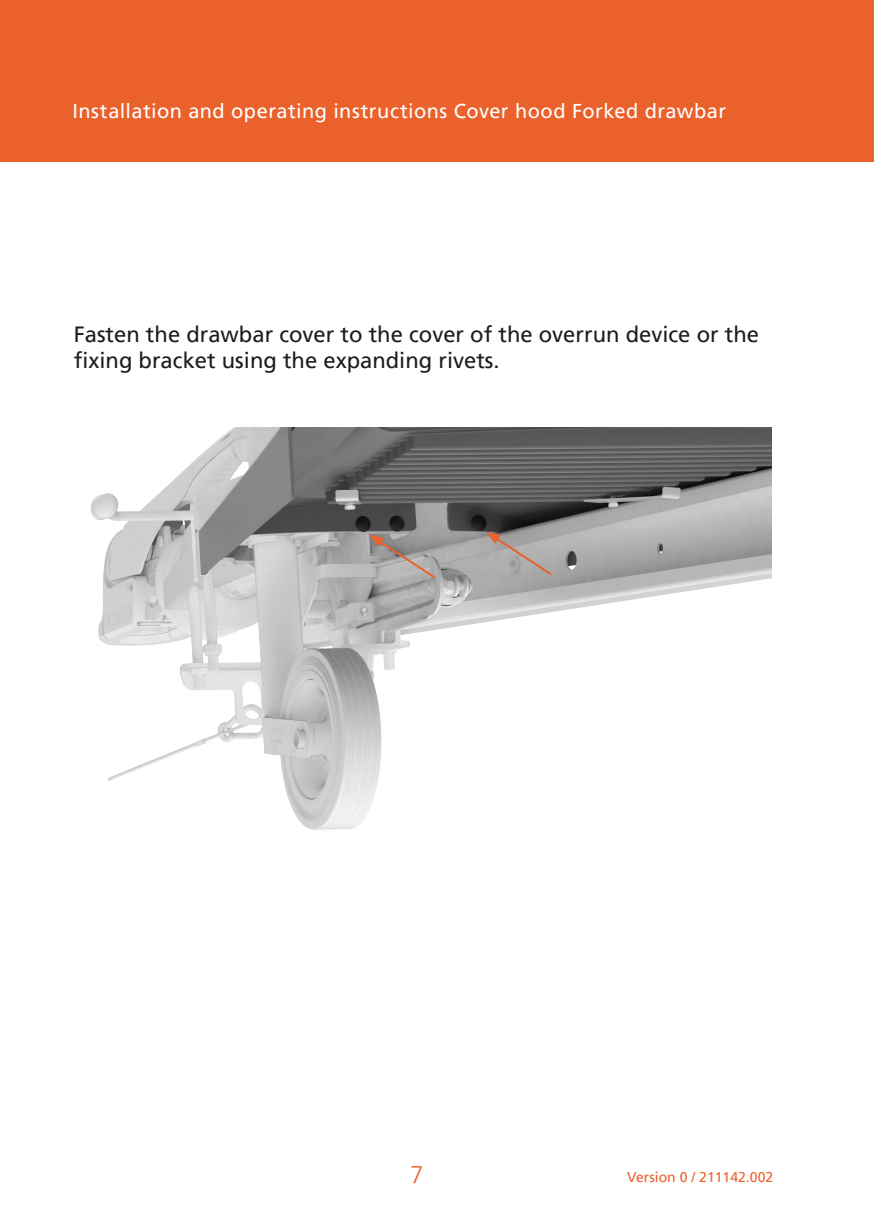
<style>
.page{position:relative;width:874px;height:1225px;background:#fff}
.page>*{position:absolute;margin:0;border:0;box-sizing:border-box;transform-origin:0 0}
.t1{font:300 24px "Frutiger LT Pro";color:#eb612c}
.t2{font:22px/26.4px "Frutiger LT Pro";color:#1d1d1b}
.t3{font:20px "Frutiger LT Pro";letter-spacing:.025em;color:#fff}
.t4{font:14px "Frutiger LT Pro";color:#eb612c}
</style>
<div class="page">
<div style="left:0;top:0;width:873px;height:162px;background:#eb612c"></div>
<img style="left:91px;top:427px;width:680px;height:403px">
<svg style="left:369px;top:535px;width:68px;height:45px;background:#a79e9a"></svg>
<svg style="left:486px;top:532px;width:68px;height:45px;background:#ada4a1"></svg>
<p class="t3" style="left:72px;top:99px;width:655px">Installation and operating instructions Cover hood Forked drawbar</p>
<p class="t2" style="left:74px;top:321px;width:686px">Fasten the drawbar cover to the cover of the overrun device or the fixing bracket using the expanding rivets.</p>
<p class="t1" style="left:410px;top:1160px;width:15px">7</p>
<p class="t4" style="left:627px;top:1169px;width:147px">Version 0 / 211142.002</p>
</div>
